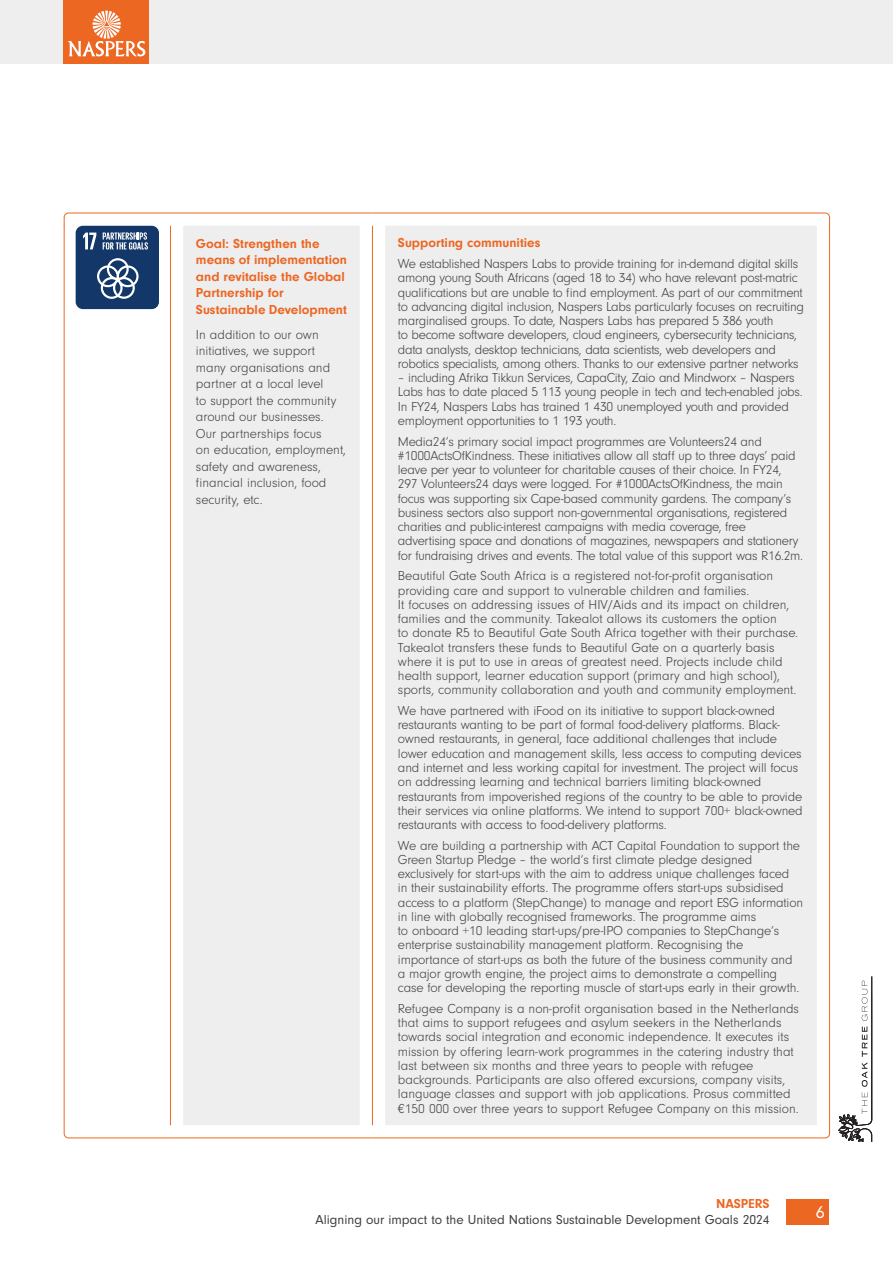
<style>
.page{position:relative;width:893px;height:1263px;background:#fff}
.page>*{position:absolute;margin:0;border:0;box-sizing:border-box;transform-origin:0 0}
.t1{font:18px "Neuzeit Gro";color:#fff}
.t2{font:300 13.5px/14.2px "Neuzeit Gro";letter-spacing:-.015em;color:#3e3e3f}
.t3{font:700 13.5px/16.5px "Neuzeit Gro";color:#ec6722}
.t4{font:13.5px "Neuzeit Gro";color:#3e3e3f}
</style>
<div class="page">
<div style="left:183px;top:226px;width:634px;height:899px;background:#eeeeef"></div>
<hr style="left:372px;top:226px;width:1px;height:899px;background:#ec6722">
<hr style="left:170px;top:226px;width:1px;height:899px;background:#ec6722">
<hr style="left:183px;top:213px;width:177px;height:1px;background:#ec6722">
<hr style="left:385px;top:213px;width:432px;height:1px;background:#ec6722">
<hr style="left:183px;top:1137px;width:177px;height:1px;background:#ec6722">
<svg style="left:360px;top:1137px;width:25px;height:1px"></svg>
<hr style="left:385px;top:1137px;width:432px;height:1px;background:#ec6722">
<hr style="left:64px;top:226px;width:1px;height:899px;background:#ec6722">
<hr style="left:829px;top:226px;width:1px;height:899px;background:#ec6722">
<svg style="left:360px;top:213px;width:25px;height:1px"></svg>
<svg style="left:816px;top:212px;width:14px;height:15px"></svg>
<div style="left:76px;top:226px;width:83px;height:83px;background:#123768;border-radius:7px"></div>
<svg style="left:97px;top:258px;width:42px;height:41px"></svg>
<svg style="left:63px;top:212px;width:120px;height:38px"></svg>
<svg style="left:63px;top:1124px;width:120px;height:15px"></svg>
<svg style="left:816px;top:1124px;width:14px;height:15px"></svg>
<svg style="left:839px;top:976px;width:34px;height:166px"></svg>
<div style="left:787px;top:1199px;width:42px;height:25px;background:#ec6722"></div>
<div style="left:0;top:0;width:893px;height:64px;background:#eeeeef"></div>
<div style="left:64px;top:0;width:85px;height:64px;background:#ec6722"></div>
<svg style="left:68px;top:11px;width:77px;height:45px"></svg>
<p class="t3" style="left:196px;top:235px;width:152px">Goal: Strengthen the means of implementation and revitalise the Global<br>Partnership for<br>Sustainable Development</p>
<p class="t2" style="left:196px;top:326px;width:152px;line-height:16.5px">In addition to our own initiatives, we support many organisations and partner at a local level<br>to support the community around our businesses.<br>Our partnerships focus<br>on education, employment, safety and awareness, financial inclusion, food security, etc.</p>
<p class="t3" style="left:398px;top:235px;width:144px">Supporting communities</p>
<p class="t2" style="left:398px;top:257px;width:408px">We established Naspers Labs to provide training for in-demand digital skills among young South Africans (aged 18 to 34) who have relevant post-matric qualifications but are unable to find employment. As part of our commitment to advancing digital inclusion, Naspers Labs particularly focuses on recruiting marginalised groups. To date, Naspers Labs has prepared 5 386 youth<br>to become software developers, cloud engineers, cybersecurity technicians, data analysts, desktop technicians, data scientists, web developers and robotics specialists, among others. Thanks to our extensive partner networks</p>
<p class="t2" style="left:398px;top:371px;width:406px">– including Afrika Tikkun Services, CapaCity, Zaio and Mindworx – Naspers Labs has to date placed 5 113 young people in tech and tech-enabled jobs.<br>In FY24, Naspers Labs has trained 1 430 unemployed youth and provided employment opportunities to 1 193 youth.</p>
<p class="t2" style="left:398px;top:434px;width:407px">Media24’s primary social impact programmes are Volunteers24 and #1000ActsOfKindness. These initiatives allow all staff up to three days’ paid leave per year to volunteer for charitable causes of their choice. In FY24, 297 Volunteers24 days were logged. For #1000ActsOfKindness, the main focus was supporting six Cape-based community gardens. The company’s business sectors also support non-governmental organisations, registered charities and public-interest campaigns with media coverage, free advertising space and donations of magazines, newspapers and stationery for fundraising drives and events. The total value of this support was R16.2m.</p>
<p class="t2" style="left:398px;top:569px;width:402px">Beautiful Gate South Africa is a registered not-for-profit organisation providing care and support to vulnerable children and families.<br>It focuses on addressing issues of HIV/Aids and its impact on children, families and the community. Takealot allows its customers the option<br>to donate R5 to Beautiful Gate South Africa together with their purchase.<br>Takealot transfers these funds to Beautiful Gate on a quarterly basis where it is put to use in areas of greatest need. Projects include child health support, learner education support (primary and high school), sports, community collaboration and youth and community employment.</p>
<p class="t2" style="left:398px;top:704px;width:406px">We have partnered with iFood on its initiative to support black-owned restaurants wanting to be part of formal food-delivery platforms. Black&shy;owned restaurants, in general, face additional challenges that include lower education and management skills, less access to computing devices and internet and less working capital for investment. The project will focus on addressing learning and technical barriers limiting black-owned restaurants from impoverished regions of the country to be able to provide their services via online platforms. We intend to support 700+ black-owned restaurants with access to food-delivery platforms.</p>
<p class="t2" style="left:398px;top:838px;width:407px">We are building a partnership with ACT Capital Foundation to support the Green Startup Pledge – the world’s first climate pledge designed exclusively for start-ups with the aim to address unique challenges faced<br>in their sustainability efforts. The programme offers start-ups subsidised access to a platform (StepChange) to manage and report ESG information in line with globally recognised frameworks. The programme aims<br>to onboard +10 leading start-ups/pre-IPO companies to StepChange’s enterprise sustainability management platform. Recognising the importance of start-ups as both the future of the business community and a major growth engine, the project aims to demonstrate a compelling case for developing the reporting muscle of start-ups early in their growth.</p>
<p class="t2" style="left:398px;top:1002px;width:403px">Refugee Company is a non-profit organisation based in the Netherlands that aims to support refugees and asylum seekers in the Netherlands towards social integration and economic independence. It executes its mission by offering learn-work programmes in the catering industry that last between six months and three years to people with refugee backgrounds. Participants are also offered excursions, company visits, language classes and support with job applications. Prosus committed €150 000 over three years to support Refugee Company on this mission.</p>
<p class="t3" style="left:716px;top:1195px;width:55px">NASPERS</p>
<p class="t4" style="left:315px;top:1213px;width:456px">Aligning our impact to the United Nations Sustainable Development Goals 2024</p>
<h1 class="t1" style="left:816px;top:1202px;width:10px">6</h1>
</div>
